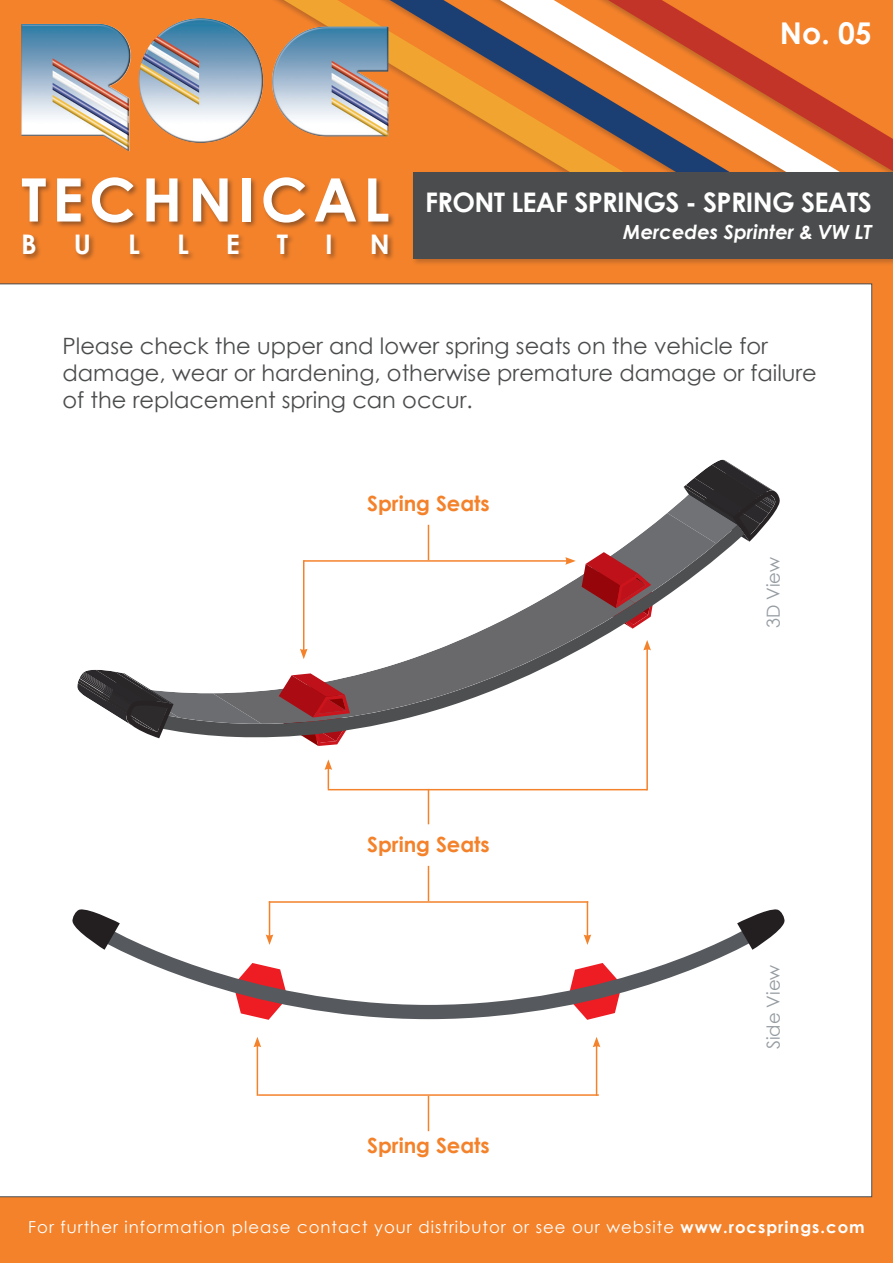
<style>
.page{position:relative;width:893px;height:1263px;background:#f4822b}
.page>*{position:absolute;margin:0;border:0;box-sizing:border-box;transform-origin:0 0}
.t1{font:700 60px "Century Gothic";letter-spacing:.095em;color:#fff}
.Red_Bullets{font:700 30px "Century Gothic";color:#fff}
.Red_Bullets-2{font:700 27px "Century Gothic";letter-spacing:-.025em;color:#fff}
.Red_Bullets-3{font:22.5px/27px "Century Gothic";color:#4b4c4d}
.Red_Bullets-4{font:700 21px "Century Gothic";color:#f4822b}
.Red_Bullets-5{font:italic 700 19.5px "Century Gothic";color:#fff}
.Red_Bullets-6{font:18px "Century Gothic";color:#959ca1}
.Red_Bullets-7{font:16.5px "Century Gothic";letter-spacing:.06em;color:#fff}
.s1{font-weight:700}
</style>
<div class="page">
<svg style="left:807px;top:87px;width:86px;height:84px"></svg>
<svg style="left:709px;top:28px;width:88px;height:143px"></svg>
<div style="left:133px;top:0;width:576px;height:251px;background:#231f20;opacity:.25"></div>
<svg style="left:284px;top:0;width:415px;height:241px"></svg>
<div style="left:0;top:283px;width:872px;height:914px;background:#fff"></div>
<img style="left:21px;top:18px;width:368px;height:133px">
<div style="left:411px;top:171px;width:482px;height:96px;background:#231f20;opacity:.25"></div>
<div style="left:414px;top:172px;width:479px;height:86px;background:#4b4c4d"></div>
<div style="left:20px;top:176px;width:376px;height:86px;background:#231f20;opacity:.45"></div>
<svg style="left:151px;top:525px;width:593px;height:222px;background:#e7e7e7"></svg>
<svg style="left:77px;top:670px;width:185px;height:68px;background:#939294"></svg>
<svg style="left:279px;top:673px;width:71px;height:73px;background:#9f5357"></svg>
<svg style="left:582px;top:460px;width:198px;height:169px;background:#b8acae"></svg>
<hr style="left:428px;top:866px;width:1px;height:35px;background:#f4822b">
<hr style="left:269px;top:901px;width:319px;height:2px;background:#f4822b">
<hr style="left:269px;top:901px;width:1px;height:36px;background:#f4822b">
<hr style="left:587px;top:901px;width:1px;height:36px;background:#f4822b">
<hr style="left:258px;top:1094px;width:341px;height:2px;background:#f4822b">
<hr style="left:257px;top:1045px;width:1px;height:51px;background:#f4822b">
<svg style="left:254px;top:1037px;width:7px;height:10px"></svg>
<hr style="left:596px;top:1045px;width:1px;height:51px;background:#f4822b">
<svg style="left:593px;top:1037px;width:7px;height:10px"></svg>
<hr style="left:428px;top:1096px;width:1px;height:35px;background:#f4822b">
<hr style="left:428px;top:789px;width:1px;height:35px;background:#f4822b">
<hr style="left:328px;top:789px;width:319px;height:1px;background:#f4822b">
<svg style="left:325px;top:759px;width:7px;height:30px"></svg>
<hr style="left:646px;top:648px;width:2px;height:142px;background:#f4822b">
<svg style="left:643px;top:640px;width:8px;height:10px"></svg>
<hr style="left:428px;top:525px;width:1px;height:35px;background:#f4822b">
<hr style="left:304px;top:560px;width:264px;height:2px;background:#f4822b">
<svg style="left:565px;top:557px;width:11px;height:8px"></svg>
<hr style="left:303px;top:560px;width:1px;height:91px;background:#f4822b">
<svg style="left:300px;top:649px;width:8px;height:10px"></svg>
<svg style="left:96px;top:922px;width:664px;height:104px;background:#e7dfdf"></svg>
<svg style="left:73px;top:909px;width:47px;height:42px;background:#7a7879"></svg>
<svg style="left:737px;top:909px;width:47px;height:42px;background:#7a7879"></svg>
<p class="Red_Bullets" style="left:780px;top:10px;width:93px">No. 05</p>
<p class="t1" style="left:21px;top:154px;width:370px">TECHNICAL</p>
<p class="Red_Bullets-2" style="left:21px;top:224px;width:17px">B</p>
<p class="Red_Bullets-2" style="left:74px;top:224px;width:19px">U</p>
<p class="Red_Bullets-2" style="left:128px;top:224px;width:13px">L</p>
<p class="Red_Bullets-2" style="left:177px;top:224px;width:13px">L</p>
<p class="Red_Bullets-2" style="left:226px;top:224px;width:16px">E</p>
<p class="Red_Bullets-2" style="left:277px;top:224px;width:13px">T</p>
<p class="Red_Bullets-2" style="left:325px;top:224px;width:9px">I</p>
<p class="Red_Bullets-2" style="left:370px;top:224px;width:21px">N</p>
<p class="Red_Bullets-2" style="left:425px;top:182px;width:448px">FRONT LEAF SPRINGS - SPRING SEATS</p>
<p class="Red_Bullets-5" style="left:623px;top:217px;width:250px">Mercedes Sprinter &amp; VW LT</p>
<p class="Red_Bullets-3" style="left:63px;top:332px;width:756px">Please check the upper and lower spring seats on the vehicle for damage, wear or hardening, otherwise premature damage or failure of the replacement spring can occur.</p>
<p class="Red_Bullets-4" style="left:367px;top:487px;width:124px">Spring Seats</p>
<p class="Red_Bullets-4" style="left:367px;top:828px;width:124px">Spring Seats</p>
<p class="Red_Bullets-4" style="left:367px;top:1129px;width:124px">Spring Seats</p>
<p class="Red_Bullets-6" style="left:761px;top:628px;width:73px;rotate:-90deg">3D View</p>
<p class="Red_Bullets-6" style="left:761px;top:1049px;width:86px;rotate:-90deg">Side View</p>
<p class="Red_Bullets-7" style="left:28px;top:1216px;width:838px">For further information please contact your distributor or see our website <span class="s1">www.rocsprings.com</span></p>
</div>
